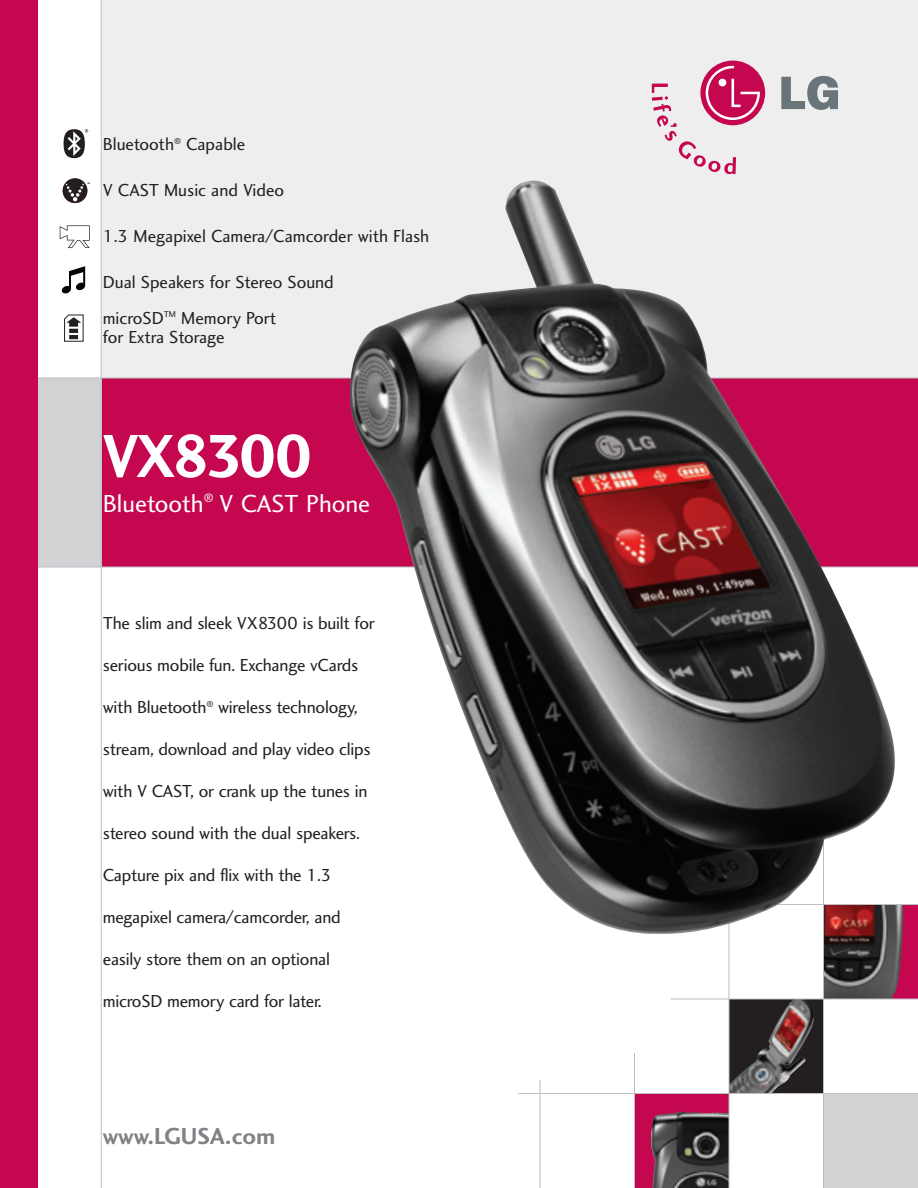
<style>
.page{position:relative;width:918px;height:1188px;background:#fff}
.page>*{position:absolute;margin:0;border:0;box-sizing:border-box;transform-origin:0 0}
.t1{font:63px "Charlotte Sans Bold Plain";letter-spacing:-.06em;color:#fff}
.t2{font:25.5px "Charlotte Sans Book Plain";color:#fff}
.t3{font:24px "Charlotte Sans Bold Plain";color:#808285}
.t4{font:18px/36px "Charlotte Sans Book Plain";letter-spacing:-.01em;color:#231f20}
</style>
<div class="page">
<div style="left:101px;top:0;width:817px;height:378px;background:#eeeeef"></div>
<div style="left:101px;top:378px;width:817px;height:189px;background:#c50750"></div>
<div style="left:37px;top:378px;width:64px;height:189px;background:#d1d2d4"></div>
<div style="left:634px;top:1094px;width:95px;height:94px;background:#c50750"></div>
<img style="left:651px;top:1110px;width:78px;height:78px">
<div style="left:824px;top:1094px;width:94px;height:94px;background:#d1d2d4"></div>
<div style="left:729px;top:999px;width:95px;height:95px;background:#231f20"></div>
<img style="left:730px;top:1000px;width:84px;height:93px">
<div style="left:824px;top:904px;width:94px;height:95px;background:#c50750"></div>
<img style="left:824px;top:905px;width:81px;height:94px">
<svg style="left:781px;top:76px;width:57px;height:34px"></svg>
<div style="left:700px;top:61px;width:65px;height:64px;background:#c50750;border-radius:50%"></div>
<svg style="left:652px;top:66px;width:108px;height:108px"></svg>
<svg style="left:63px;top:178px;width:24px;height:25px"></svg>
<svg style="left:66px;top:183px;width:24px;height:18px"></svg>
<svg style="left:60px;top:225px;width:30px;height:23px"></svg>
<svg style="left:61px;top:266px;width:24px;height:28px"></svg>
<svg style="left:64px;top:314px;width:20px;height:28px"></svg>
<svg style="left:64px;top:129px;width:24px;height:29px"></svg>
<hr style="left:0;top:378px;width:918px;height:1px;background:#bdbec1">
<hr style="left:101px;top:0;width:1px;height:1188px;background:#bdbec1">
<hr style="left:0;top:567px;width:918px;height:1px;background:#bdbec1">
<div style="left:0;top:0;width:37px;height:1188px;background:#c50750"></div>
<hr style="left:710px;top:904px;width:208px;height:1px;background:#bdbec1">
<hr style="left:729px;top:874px;width:1px;height:314px;background:#bdbec1">
<hr style="left:540px;top:1080px;width:1px;height:108px;background:#bdbec1">
<hr style="left:823px;top:805px;width:1px;height:383px;background:#bdbec1">
<hr style="left:518px;top:1093px;width:400px;height:1px;background:#bdbec1">
<hr style="left:634px;top:1053px;width:1px;height:135px;background:#bdbec1">
<hr style="left:671px;top:999px;width:247px;height:1px;background:#bdbec1">
<img style="left:349px;top:180px;width:552px;height:758px">
<p class="t4" style="left:103px;top:128px;width:144px">Bluetooth<sup>®</sup> Capable</p>
<p class="t4" style="left:103px;top:174px;width:183px">V CAST Music and Video</p>
<p class="t4" style="left:103px;top:220px;width:328px">1.3 Megapixel Camera/Camcorder with Flash</p>
<p class="t4" style="left:103px;top:265px;width:233px">Dual Speakers for Stereo Sound microSD<sup>TM</sup> Memory Port</p>
<p class="t4" style="left:103px;top:321px;width:123px">for Extra Storage</p>
<h1 class="t1" style="left:103px;top:433px;width:211px">VX8300</h1>
<h2 class="t2" style="left:103px;top:494px;width:269px">Bluetooth<sup>®</sup> V CAST Phone</h2>
<p class="t4" style="left:103px;top:607px;width:274px">The slim and sleek VX8300 is built for</p>
<p class="t4" style="left:103px;top:649px;width:257px">serious mobile fun. Exchange vCards</p>
<p class="t4" style="left:103px;top:691px;width:257px">with Bluetooth<sup>®</sup> wireless technology,</p>
<p class="t4" style="left:103px;top:733px;width:269px">stream, download and play video clips</p>
<p class="t4" style="left:103px;top:775px;width:266px">with V CAST, or crank up the tunes in</p>
<p class="t4" style="left:103px;top:817px;width:259px">stereo sound with the dual speakers.</p>
<p class="t4" style="left:103px;top:859px;width:230px">Capture pix and flix with the 1.3</p>
<p class="t4" style="left:103px;top:901px;width:239px">megapixel camera/camcorder, and</p>
<p class="t4" style="left:103px;top:943px;width:229px">easily store them on an optional</p>
<p class="t4" style="left:103px;top:985px;width:220px">microSD memory card for later.</p>
<h3 class="t3" style="left:103px;top:1127px;width:174px">www.LGUSA.com</h3>
</div>
